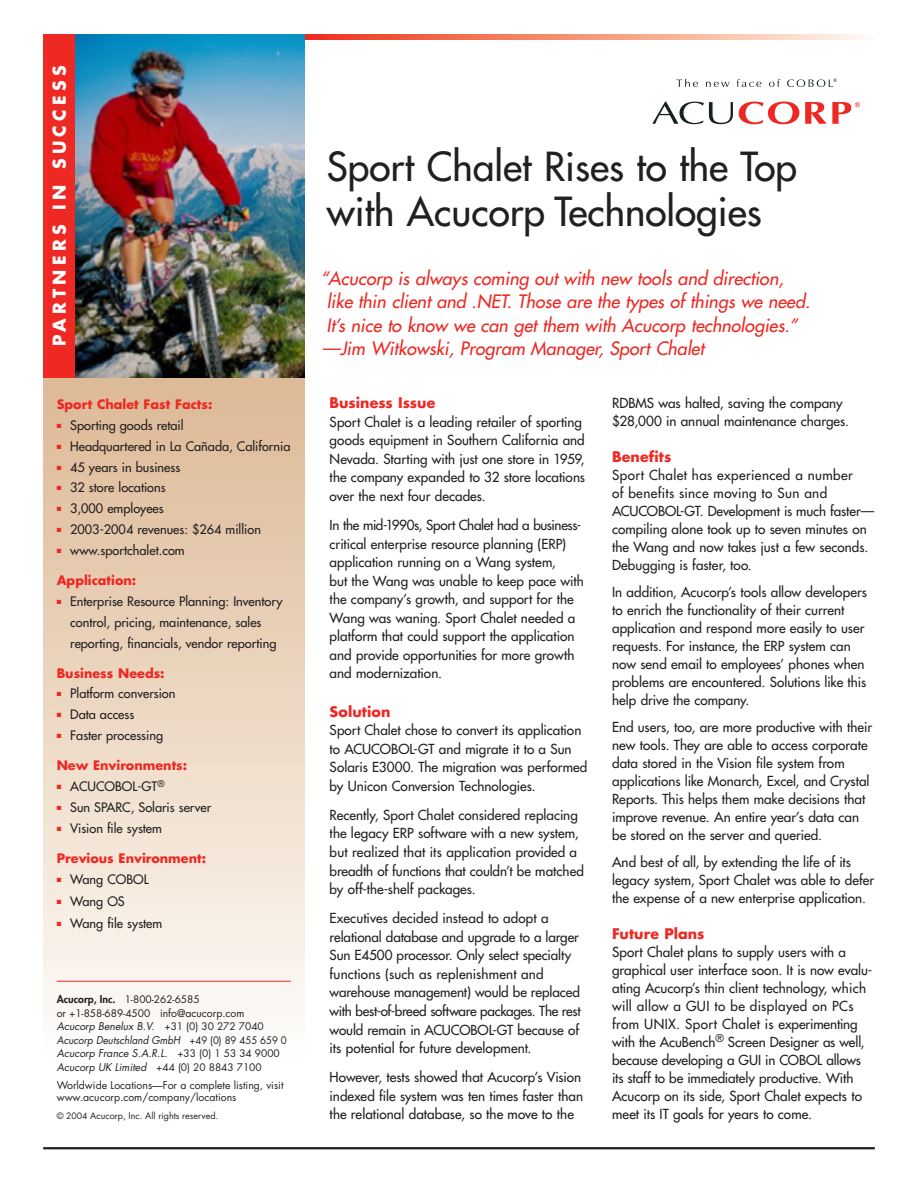
<style>
.page{position:relative;width:918px;height:1188px;background:#fff}
.page>*{position:absolute;margin:0;border:0;box-sizing:border-box;transform-origin:0 0}
.t1{font:39px/45px "Futura";color:#231f20}
.t2{font:italic 18px/23.2px "Futura";color:#ee2823}
.t3{font:700 17.25px "Futura";letter-spacing:.25em;color:#fff}
.t4{font:700 14.25px "Futura";letter-spacing:.005em;color:#ee2823}
.t5{font:13.5px/18px "Futura";color:#231f20}
.t6{font:12.75px/20.9px "Futura";color:#231f20;text-align:center}
.t7{font:700 12.75px "Futura";color:#ee2823}
.t8{font:italic 10.5px/13.5px "Futura";color:#231f20}
.t9{font:10.5px/12.8px "Futura";color:#231f20}
.t10{font:10.2px "Futura";color:#231f20}
.t11{font:9px "Futura";color:#231f20}
.s1{font-weight:800;font-size:10.5px}
.s2{font-style:normal}
.s3{font-style:normal;font-size:10.2px}
.s4{font-size:8.7px}
</style>
<div class="page">
<div style="left:43px;top:372px;width:262px;height:688px;background:linear-gradient(to bottom,#dcb793,#fefcf9)"></div>
<hr style="left:43px;top:1147px;width:832px;height:2px;background:#231f20">
<svg style="left:652px;top:102px;width:81px;height:22px"></svg>
<svg style="left:739px;top:102px;width:60px;height:22px"></svg>
<svg style="left:805px;top:102px;width:55px;height:22px"></svg>
<svg style="left:676px;top:79px;width:22px;height:8px"></svg>
<svg style="left:706px;top:82px;width:24px;height:5px"></svg>
<svg style="left:737px;top:79px;width:24px;height:8px"></svg>
<svg style="left:769px;top:79px;width:11px;height:8px"></svg>
<svg style="left:787px;top:78px;width:50px;height:9px"></svg>
<svg style="left:305px;top:35px;width:558px;height:5px;background:#f6957c"></svg>
<img style="left:75px;top:34px;width:230px;height:344px">
<hr style="left:57px;top:981px;width:234px;height:1px;background:#ee2823">
<div style="left:43px;top:34px;width:31px;height:344px;background:#ee2823"></div>
<p class="t3" style="left:47px;top:346px;width:282px;rotate:-90deg">PARTNERS IN SUCCESS</p>
<p class="t7" style="left:57px;top:395px;width:157px">Sport Chalet Fast Facts:</p>
<p class="t6" style="left:57px;top:415px;width:128px"><sup>■</sup> Sporting goods retail</p>
<p class="t6" style="left:57px;top:435px;width:235px"><sup>■</sup> Headquartered in La Cañada, California</p>
<p class="t6" style="left:57px;top:456px;width:125px"><sup>■</sup> 45 years in business</p>
<p class="t6" style="left:57px;top:477px;width:111px"><sup>■</sup> 32 store locations</p>
<p class="t6" style="left:57px;top:498px;width:109px"><sup>■</sup> 3,000 employees</p>
<p class="t6" style="left:57px;top:519px;width:206px"><sup>■</sup> 2003-2004 revenues: $264 million</p>
<p class="t6" style="left:57px;top:540px;width:130px"><sup>■</sup> www.sportchalet.com</p>
<p class="t7" style="left:57px;top:571px;width:81px">Application:</p>
<p class="t6" style="left:57px;top:591px;width:227px"><sup>■</sup> Enterprise Resource Planning: Inventory control, pricing, maintenance, sales reporting, financials, vendor reporting</p>
<p class="t7" style="left:57px;top:664px;width:109px">Business Needs:</p>
<p class="t6" style="left:57px;top:683px;width:120px"><sup>■</sup> Platform conversion</p>
<p class="t6" style="left:57px;top:704px;width:79px"><sup>■</sup> Data access</p>
<p class="t6" style="left:57px;top:725px;width:108px"><sup>■</sup> Faster processing</p>
<p class="t7" style="left:57px;top:756px;width:132px">New Environments:</p>
<p class="t6" style="left:57px;top:776px;width:109px"><sup>■</sup> ACUCOBOL-GT<sup>®</sup></p>
<p class="t6" style="left:57px;top:797px;width:156px"><sup>■</sup> Sun SPARC, Solaris server</p>
<p class="t6" style="left:57px;top:818px;width:107px"><sup>■</sup> Vision file system</p>
<p class="t7" style="left:57px;top:849px;width:151px">Previous Environment:</p>
<p class="t6" style="left:57px;top:868px;width:93px"><sup>■</sup> Wang COBOL</p>
<p class="t6" style="left:57px;top:890px;width:70px"><sup>■</sup> Wang OS</p>
<p class="t6" style="left:57px;top:912px;width:107px"><sup>■</sup> Wang file system</p>
<p class="t10" style="left:57px;top:992px;width:144px"><span class="s1">Acucorp, Inc.</span> 1-800-262-6585</p>
<p class="t8" style="left:57px;top:1006px;width:232px"><span class="s2">or</span> <span class="s3">+1-858-689-4500</span> <span class="s2">info@acucorp.com<br></span>Acucorp Benelux B.V. <span class="s3">+31 (0) 30 272 7040<br></span>Acucorp Deutschland GmbH <span class="s3">+49 (0) 89 455 659 0<br></span>Acucorp France S.A.R.L. <span class="s3">+33 (0) 1 53 34 9000<br></span>Acucorp UK Limited <span class="s3">+44 (0) 20 8843 7100</span></p>
<p class="t9" style="left:57px;top:1078px;width:228px">Worldwide Locations—For a complete listing, visit www.acucorp.com/company/locations</p>
<p class="t11" style="left:57px;top:1110px;width:163px"><span class="s4">© 2004</span> Acucorp, Inc. All rights reserved.</p>
<h1 class="t1" style="left:327px;top:144px;width:472px">Sport Chalet Rises to the Top with Acucorp Technologies</h1>
<h2 class="t2" style="left:320px;top:267px;width:491px">“Acucorp is always coming out with new tools and direction, like thin client and .NET. Those are the types of things we need.<br>It’s nice to know we can get them with Acucorp technologies.” —Jim Witkowski, Program Manager, Sport Chalet</h2>
<p class="t4" style="left:330px;top:393px;width:107px">Business Issue</p>
<p class="t5" style="left:330px;top:412px;width:257px;line-height:18.5px">Sport Chalet is a leading retailer of sporting goods equipment in Southern California and Nevada. Starting with just one store in 1959, the company expanded to 32 store locations over the next four decades.</p>
<p class="t5" style="left:330px;top:516px;width:256px;line-height:18.5px">In the mid-1990s, Sport Chalet had a business&shy;critical enterprise resource planning (ERP) application running on a Wang system,<br>but the Wang was unable to keep pace with the company’s growth, and support for the Wang was waning. Sport Chalet needed a platform that could support the application and provide opportunities for more growth and modernization.</p>
<p class="t4" style="left:330px;top:701px;width:62px">Solution</p>
<p class="t5" style="left:330px;top:721px;width:259px;line-height:18.5px">Sport Chalet chose to convert its application to ACUCOBOL-GT and migrate it to a Sun Solaris E3000. The migration was performed by Unicon Conversion Technologies.</p>
<p class="t5" style="left:330px;top:806px;width:256px;line-height:18.5px">Recently, Sport Chalet considered replacing the legacy ERP software with a new system, but realized that its application provided a breadth of functions that couldn’t be matched by off-the-shelf packages.</p>
<p class="t5" style="left:330px;top:909px;width:252px;line-height:18.5px">Executives decided instead to adopt a relational database and upgrade to a larger Sun E4500 processor. Only select specialty functions (such as replenishment and warehouse management) would be replaced with best-of-breed software packages. The rest would remain in ACUCOBOL-GT because of its potential for future development.</p>
<p class="t5" style="left:330px;top:1068px;width:255px;line-height:18.5px">However, tests showed that Acucorp’s Vision indexed file system was ten times faster than the relational database, so the move to the</p>
<p class="t5" style="left:612px;top:393px;width:239px">RDBMS was halted, saving the company $28,000 in annual maintenance charges.</p>
<p class="t4" style="left:612px;top:446px;width:61px">Benefits</p>
<p class="t5" style="left:612px;top:465px;width:264px">Sport Chalet has experienced a number<br>of benefits since moving to Sun and ACUCOBOL-GT. Development is much faster— compiling alone took up to seven minutes on the Wang and now takes just a few seconds.<br>Debugging is faster, too.</p>
<p class="t5" style="left:612px;top:582px;width:256px">In addition, Acucorp’s tools allow developers to enrich the functionality of their current application and respond more easily to user requests. For instance, the ERP system can now send email to employees’ phones when problems are encountered. Solutions like this help drive the company.</p>
<p class="t5" style="left:612px;top:717px;width:262px">End users, too, are more productive with their new tools. They are able to access corporate data stored in the Vision file system from applications like Monarch, Excel, and Crystal Reports. This helps them make decisions that improve revenue. An entire year’s data can be stored on the server and queried.</p>
<p class="t5" style="left:612px;top:852px;width:264px">And best of all, by extending the life of its legacy system, Sport Chalet was able to defer the expense of a new enterprise application.</p>
<p class="t4" style="left:612px;top:923px;width:94px">Future Plans</p>
<p class="t5" style="left:612px;top:942px;width:262px">Sport Chalet plans to supply users with a graphical user interface soon. It is now evalu&shy;ating Acucorp’s thin client technology, which will allow a GUI to be displayed on PCs from UNIX. Sport Chalet is experimenting with the AcuBench<sup>®</sup> Screen Designer as well, because developing a GUI in COBOL allows its staff to be immediately productive. With Acucorp on its side, Sport Chalet expects to meet its IT goals for years to come.</p>
</div>
